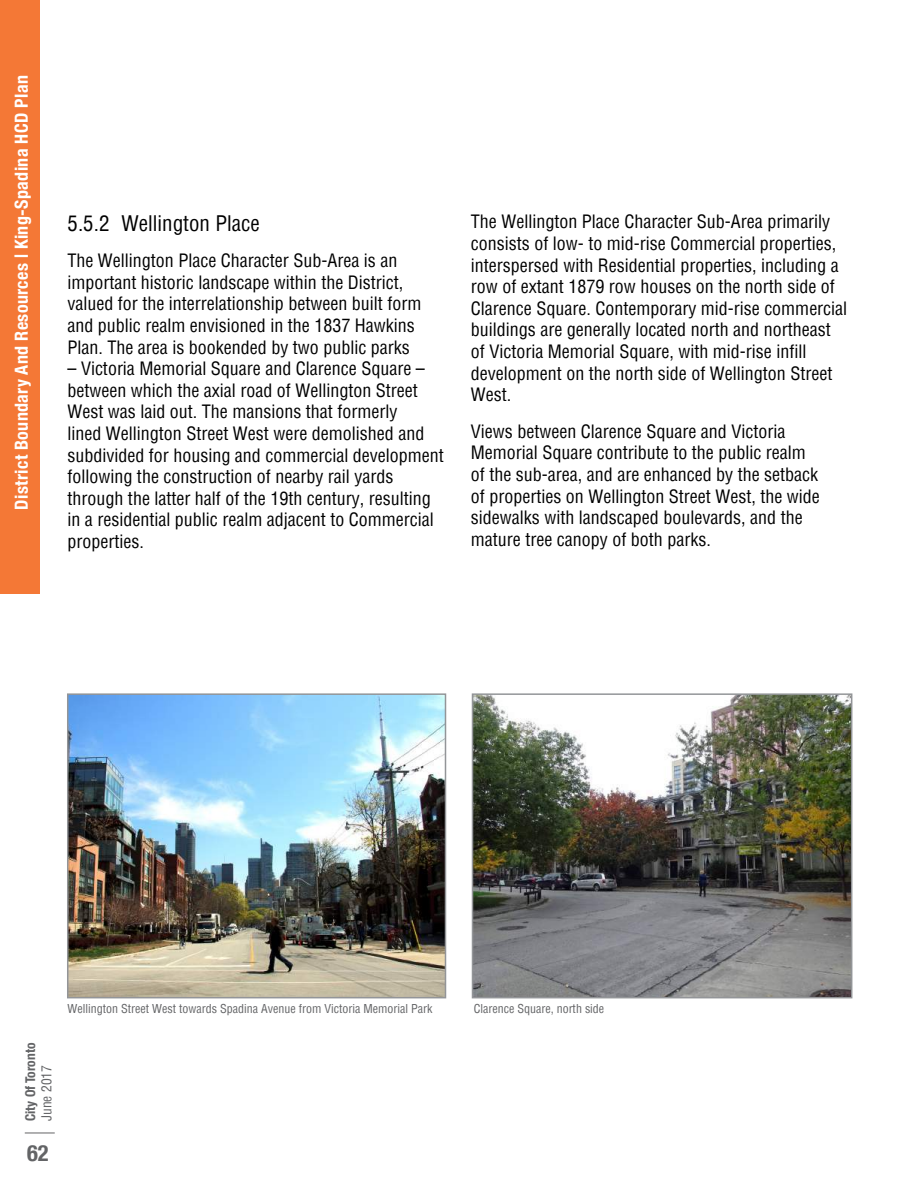
<style>
.page{position:relative;width:918px;height:1188px;background:#fff}
.page>*{position:absolute;margin:0;border:0;box-sizing:border-box;transform-origin:0 0}
.t1{font:700 condensed 22.5px "Helvetica Neue";color:#636466}
.t2{font:condensed 21px "Helvetica";color:#000}
.t3{font:condensed 18px/21.6px "Helvetica";color:#000}
.t4{font:700 condensed 18px "Helvetica Neue";letter-spacing:.02em;color:#fff}
.t5{font:700 condensed 13.5px "Helvetica Neue";color:#636466}
.t6{font:condensed 13.5px "Helvetica";color:#636466}
.t7{font:condensed 12px "Helvetica";color:#636466}
</style>
<div class="page">
<img style="left:70px;top:696px;width:373px;height:299px">
<div style="left:67px;top:693px;width:379px;height:305px;border:2px solid #939598"></div>
<img style="left:475px;top:696px;width:374px;height:299px">
<div style="left:472px;top:693px;width:380px;height:305px;border:2px solid #939598"></div>
<div style="left:0;top:0;width:40px;height:594px;background:#f47836"></div>
<hr style="left:25px;top:1133px;width:30px;height:1px;background:#636466">
<p class="t4" style="left:10px;top:510px;width:436px;rotate:-90deg">District Boundary And Resources | King-Spadina HCD Plan</p>
<p class="t2" style="left:68px;top:209px;width:194px">5.5.2 Wellington Place</p>
<p class="t3" style="left:68px;top:250px;width:355px">The Wellington Place Character Sub-Area is an important historic landscape within the District, valued for the interrelationship between built form and public realm envisioned in the 1837 Hawkins Plan. The area is bookended by two public parks</p>
<p class="t3" style="left:68px;top:358px;width:378px">– Victoria Memorial Square and Clarence Square – between which the axial road of Wellington Street West was laid out. The mansions that formerly<br>lined Wellington Street West were demolished and subdivided for housing and commercial development following the construction of nearby rail yards through the latter half of the 19th century, resulting in a residential public realm adjacent to Commercial properties.</p>
<p class="t3" style="left:471px;top:211px;width:378px">The Wellington Place Character Sub-Area primarily consists of low- to mid-rise Commercial properties, interspersed with Residential properties, including a row of extant 1879 row houses on the north side of Clarence Square. Contemporary mid-rise commercial buildings are generally located north and northeast of Victoria Memorial Square, with mid-rise infill development on the north side of Wellington Street West.</p>
<p class="t3" style="left:471px;top:420px;width:350px">Views between Clarence Square and Victoria Memorial Square contribute to the public realm of the sub-area, and are enhanced by the setback of properties on Wellington Street West, the wide sidewalks with landscaped boulevards, and the mature tree canopy of both parks.</p>
<p class="t5" style="left:22px;top:1121px;width:80px;rotate:-90deg">City Of Toronto</p>
<p class="t6" style="left:38px;top:1121px;width:57px;rotate:-90deg">June 2017</p>
<p class="t1" style="left:27px;top:1139px;width:23px">62</p>
<p class="t7" style="left:68px;top:1001px;width:366px">Wellington Street West towards Spadina Avenue from Victoria Memorial Park</p>
<p class="t7" style="left:474px;top:1001px;width:132px">Clarence Square, north side</p>
</div>
